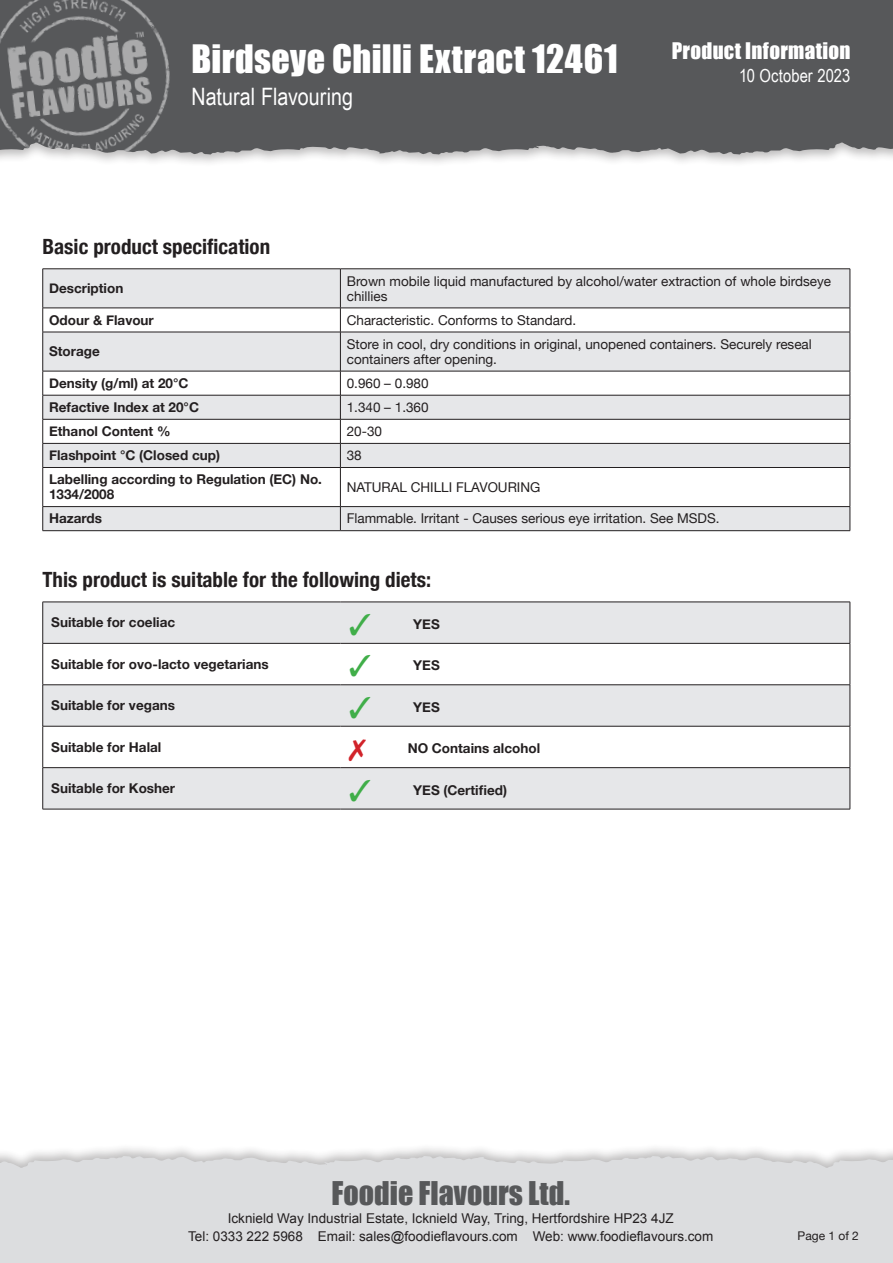
<style>
.page{position:relative;width:893px;height:1263px;background:#fff}
.page>*{position:absolute;margin:0;border:0;box-sizing:border-box;transform-origin:0 0}
.t1{font:36px "Impact";letter-spacing:.01em;color:#fff}
.t2{font:30px "Impact";color:#57585a}
.t3{font:24px "Arial Narrow";color:#fff}
.Heading_2{font:700 condensed 21px "Helvetica Neue";color:#231f20}
.t4{font:21px "Impact";letter-spacing:.015em;color:#fff}
.t5{font:18px "Arial Narrow";letter-spacing:.005em;color:#fff}
.Standard_table_text{font:13.5px/15px "Helvetica Neue";color:#231f20}
.Standard_Table_Labels{font:700 13.5px/15px "Helvetica Neue";color:#231f20}
.t6{font:13.5px/18px "Arial";color:#231f20;text-align:center}
.t7{font:12px "Helvetica Neue";color:#231f20}
.s1{color:#40ae49}
</style>
<div class="page">
<div style="left:0;top:1143px;width:893px;height:120px;background:#231f20;opacity:.3"></div>
<div style="left:0;top:1156px;width:893px;height:107px;background:#dcdddf"></div>
<div style="left:0;top:0;width:893px;height:167px;background:#231f20;opacity:.3"></div>
<div style="left:206px;top:0;width:687px;height:154px;background:#57585a"></div>
<img style="left:0;top:0;width:206px;height:154px">
<svg style="left:43px;top:270px;width:807px;height:260px;fill:#e6e7e9"></svg>
<hr style="left:43px;top:269px;width:297px;height:1px;background:#231f20">
<hr style="left:42px;top:269px;width:1px;height:39px;background:#231f20">
<hr style="left:43px;top:308px;width:297px;height:1px;background:#231f20">
<svg style="left:42px;top:308px;width:1px;height:24px"></svg>
<hr style="left:43px;top:332px;width:297px;height:1px;background:#231f20">
<hr style="left:42px;top:332px;width:1px;height:39px;background:#231f20">
<hr style="left:43px;top:371px;width:297px;height:1px;background:#231f20">
<hr style="left:43px;top:395px;width:297px;height:1px;background:#231f20">
<hr style="left:43px;top:419px;width:297px;height:1px;background:#231f20">
<hr style="left:43px;top:443px;width:297px;height:1px;background:#231f20">
<svg style="left:42px;top:371px;width:1px;height:96px"></svg>
<hr style="left:43px;top:467px;width:297px;height:1px;background:#231f20">
<hr style="left:42px;top:468px;width:1px;height:38px;background:#231f20">
<hr style="left:43px;top:506px;width:297px;height:1px;background:#231f20">
<svg style="left:42px;top:507px;width:1px;height:23px"></svg>
<hr style="left:340px;top:269px;width:510px;height:1px;background:#231f20">
<hr style="left:340px;top:269px;width:1px;height:39px;background:#231f20">
<hr style="left:850px;top:269px;width:1px;height:39px;background:#231f20">
<hr style="left:340px;top:308px;width:510px;height:1px;background:#231f20">
<svg style="left:340px;top:308px;width:1px;height:24px"></svg>
<svg style="left:850px;top:308px;width:1px;height:24px"></svg>
<hr style="left:340px;top:332px;width:510px;height:1px;background:#231f20">
<hr style="left:340px;top:332px;width:1px;height:39px;background:#231f20">
<hr style="left:850px;top:332px;width:1px;height:39px;background:#231f20">
<hr style="left:340px;top:371px;width:510px;height:1px;background:#231f20">
<hr style="left:340px;top:395px;width:510px;height:1px;background:#231f20">
<hr style="left:340px;top:419px;width:510px;height:1px;background:#231f20">
<hr style="left:340px;top:443px;width:510px;height:1px;background:#231f20">
<svg style="left:340px;top:371px;width:1px;height:96px"></svg>
<svg style="left:850px;top:371px;width:1px;height:96px"></svg>
<hr style="left:340px;top:467px;width:510px;height:1px;background:#231f20">
<hr style="left:340px;top:468px;width:1px;height:38px;background:#231f20">
<hr style="left:850px;top:468px;width:1px;height:38px;background:#231f20">
<hr style="left:340px;top:506px;width:510px;height:1px;background:#231f20">
<svg style="left:340px;top:507px;width:1px;height:23px"></svg>
<svg style="left:850px;top:507px;width:1px;height:23px"></svg>
<hr style="left:43px;top:530px;width:297px;height:1px;background:#231f20">
<hr style="left:340px;top:530px;width:510px;height:1px;background:#231f20">
<svg style="left:43px;top:603px;width:807px;height:206px;fill:#e6e7e9"></svg>
<hr style="left:43px;top:602px;width:297px;height:1px;background:#231f20">
<hr style="left:42px;top:602px;width:1px;height:41px;background:#231f20">
<hr style="left:340px;top:602px;width:510px;height:1px;background:#231f20">
<hr style="left:850px;top:602px;width:1px;height:41px;background:#231f20">
<hr style="left:43px;top:643px;width:297px;height:1px;background:#231f20">
<hr style="left:42px;top:644px;width:1px;height:40px;background:#231f20">
<hr style="left:340px;top:643px;width:510px;height:1px;background:#231f20">
<hr style="left:850px;top:644px;width:1px;height:40px;background:#231f20">
<hr style="left:43px;top:684px;width:297px;height:1px;background:#231f20">
<hr style="left:42px;top:685px;width:1px;height:41px;background:#231f20">
<hr style="left:340px;top:684px;width:510px;height:1px;background:#231f20">
<hr style="left:850px;top:685px;width:1px;height:41px;background:#231f20">
<hr style="left:43px;top:726px;width:297px;height:1px;background:#231f20">
<hr style="left:42px;top:726px;width:1px;height:41px;background:#231f20">
<hr style="left:340px;top:726px;width:510px;height:1px;background:#231f20">
<hr style="left:850px;top:726px;width:1px;height:41px;background:#231f20">
<hr style="left:43px;top:767px;width:297px;height:1px;background:#231f20">
<hr style="left:42px;top:768px;width:1px;height:41px;background:#231f20">
<hr style="left:340px;top:767px;width:510px;height:1px;background:#231f20">
<hr style="left:850px;top:768px;width:1px;height:41px;background:#231f20">
<hr style="left:43px;top:809px;width:297px;height:1px;background:#231f20">
<hr style="left:340px;top:809px;width:510px;height:1px;background:#231f20">
<svg style="left:349px;top:739px;width:17px;height:22px"></svg>
<h1 class="t1" style="left:191px;top:31px;width:428px">Birdseye Chilli Extract 12461</h1>
<h3 class="t3" style="left:191px;top:79px;width:163px">Natural Flavouring</h3>
<h3 class="t4" style="left:672px;top:35px;width:180px">Product Information</h3>
<h3 class="t5" style="left:739px;top:62px;width:113px">10 October 2023</h3>
<p class="Heading_2" style="left:43px;top:229px;width:229px">Basic product specification</p>
<p class="Standard_Table_Labels" style="left:49px;top:281px;width:76px">Description</p>
<p class="Standard_table_text" style="left:347px;top:274px;width:486px">Brown mobile liquid manufactured by alcohol/water extraction of whole birdseye chillies￼</p>
<p class="Standard_Table_Labels" style="left:49px;top:313px;width:106px">Odour &amp; Flavour</p>
<p class="Standard_table_text" style="left:347px;top:313px;width:231px">Characteristic. Conforms to Standard.</p>
<p class="Standard_Table_Labels" style="left:49px;top:344px;width:52px">Storage</p>
<p class="Standard_table_text" style="left:347px;top:337px;width:467px">Store in cool, dry conditions in original, unopened containers. Securely reseal containers after opening.</p>
<p class="Standard_Table_Labels" style="left:49px;top:376px;width:141px">Density (g/ml) at 20°C</p>
<p class="Standard_table_text" style="left:347px;top:376px;width:83px">0.960 – 0.980</p>
<p class="Standard_Table_Labels" style="left:49px;top:400px;width:151px">Refactive Index at 20°C</p>
<p class="Standard_table_text" style="left:347px;top:400px;width:83px">1.340 – 1.360</p>
<p class="Standard_Table_Labels" style="left:49px;top:424px;width:123px">Ethanol Content %</p>
<p class="Standard_table_text" style="left:347px;top:425px;width:37px">20-30</p>
<p class="Standard_Table_Labels" style="left:49px;top:448px;width:172px">Flashpoint °C (Closed cup)</p>
<p class="Standard_table_text" style="left:347px;top:449px;width:17px">38</p>
<p class="Standard_Table_Labels" style="left:49px;top:472px;width:274px">Labelling according to Regulation (EC) No.<br>1334/2008</p>
<p class="Standard_table_text" style="left:347px;top:480px;width:195px">NATURAL CHILLI FLAVOURING</p>
<p class="Standard_Table_Labels" style="left:49px;top:511px;width:55px">Hazards</p>
<p class="Standard_table_text" style="left:347px;top:512px;width:374px">Flammable. Irritant - Causes serious eye irritation. See MSDS.</p>
<p class="Heading_2" style="left:43px;top:562px;width:390px">This product is suitable for the following diets:</p>
<p class="Standard_Table_Labels" style="left:51px;top:615px;width:125px">Suitable for coeliac</p>
<p class="Standard_Table_Labels" style="left:349px;top:617px;width:92px"><span class="s1">✓</span> YES</p>
<p class="Standard_Table_Labels" style="left:51px;top:657px;width:219px">Suitable for ovo-lacto vegetarians</p>
<p class="Standard_Table_Labels" style="left:349px;top:658px;width:92px"><span class="s1">✓</span> YES</p>
<p class="Standard_Table_Labels" style="left:51px;top:698px;width:125px">Suitable for vegans</p>
<p class="Standard_Table_Labels" style="left:349px;top:700px;width:92px"><span class="s1">✓</span> YES</p>
<p class="Standard_Table_Labels" style="left:51px;top:740px;width:112px">Suitable for Halal</p>
<p class="Standard_Table_Labels" style="left:408px;top:741px;width:134px">NO Contains alcohol</p>
<p class="Standard_Table_Labels" style="left:51px;top:781px;width:125px">Suitable for Kosher</p>
<p class="Standard_Table_Labels" style="left:349px;top:783px;width:160px"><span class="s1">✓</span> YES (Certified)</p>
<h2 class="t2" style="left:332px;top:1170px;width:240px">Foodie Flavours Ltd.</h2>
<p class="t6" style="left:188px;top:1209px;width:527px">Icknield Way Industrial Estate, Icknield Way, Tring, Hertfordshire HP23 4JZ<br>Tel: 0333 222 5968 Email: sales@foodieflavours.com Web: www.foodieflavours.com</p>
<p class="t7" style="left:798px;top:1227px;width:63px">Page 1 of 2</p>
</div>
